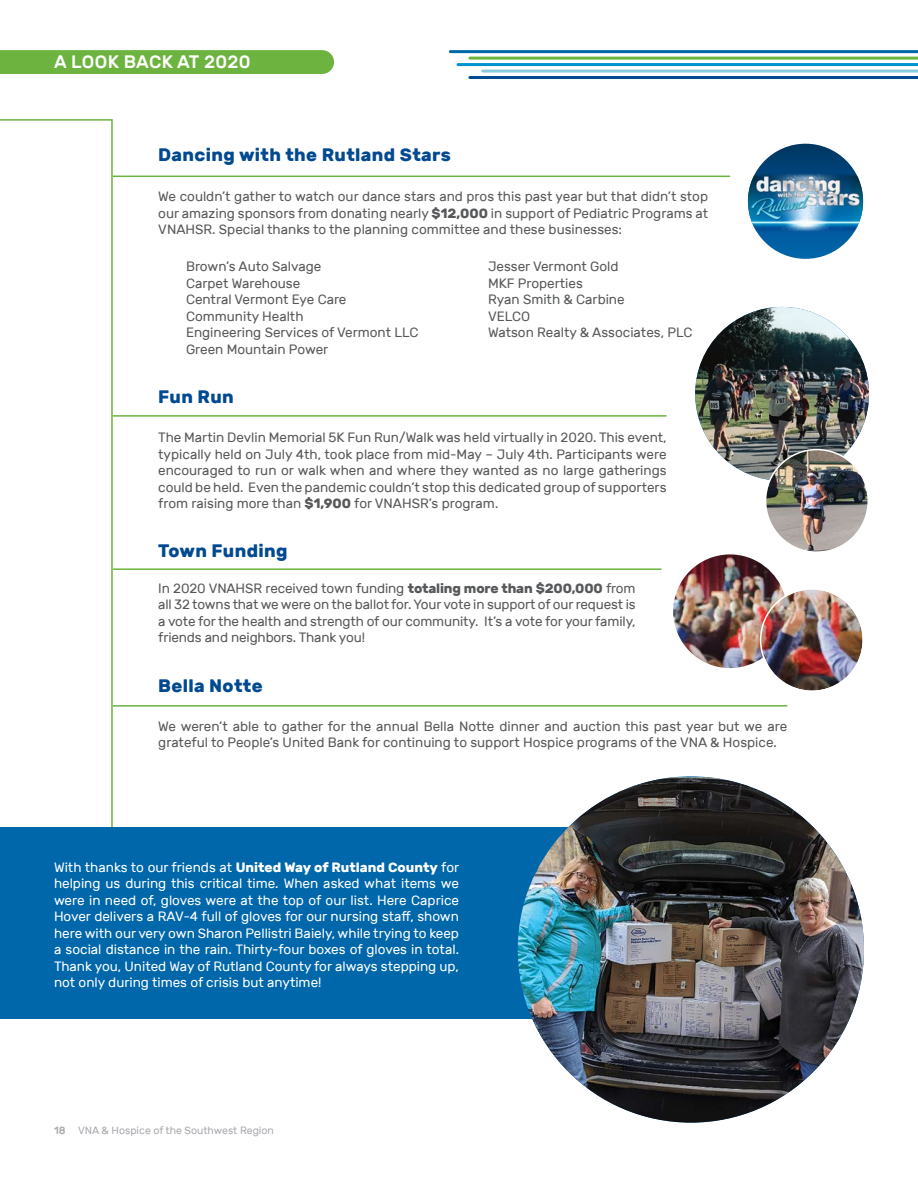
<style>
.page{position:relative;width:918px;height:1188px;background:#fff}
.page>*{position:absolute;margin:0;border:0;box-sizing:border-box;transform-origin:0 0}
.t1{font:700 18px "Rubik";letter-spacing:.02em;color:#014990}
.t2{font:500 18px "Rubik";letter-spacing:.02em;color:#fff}
.t3{font:13.5px/16.5px "Rubik";color:#57585a;text-align:justify}
.t4{font:13.5px/16.5px "Rubik";color:#fff;text-align:justify}
.t5{font:10.5px "Rubik";color:#a8a9ad}
.s1{font-weight:700}
.s2{font-weight:500}
</style>
<div class="page">
<hr style="left:111px;top:120px;width:2px;height:726px;background:#6cb43f">
<div style="left:0;top:50px;width:334px;height:24px;background:#6cb43f"></div>
<hr style="left:450px;top:50px;width:468px;height:3px;background:#0067aa">
<hr style="left:470px;top:57px;width:448px;height:3px;background:#6cb43f">
<hr style="left:458px;top:63px;width:460px;height:3px;background:#0093d0">
<hr style="left:483px;top:70px;width:435px;height:3px;background:#87cbe1">
<hr style="left:470px;top:76px;width:448px;height:3px;background:#014990">
<div style="left:0;top:827px;width:576px;height:192px;background:#0067aa"></div>
<img style="left:518px;top:777px;width:346px;height:346px">
<img style="left:695px;top:307px;width:174px;height:174px;border-radius:87px">
<img style="left:766px;top:450px;width:102px;height:102px;border-radius:51px">
<div style="left:765px;top:449px;width:104px;height:104px;border:2px solid #fff;border-radius:50%"></div>
<svg style="left:748px;top:144px;width:115px;height:115px;background:#024f89"></svg>
<img style="left:748px;top:173px;width:115px;height:59px">
<hr style="left:113px;top:568px;width:549px;height:2px;background:#6cb43f">
<hr style="left:113px;top:176px;width:617px;height:1px;background:#6cb43f">
<hr style="left:113px;top:415px;width:554px;height:2px;background:#6cb43f">
<hr style="left:113px;top:705px;width:674px;height:2px;background:#6cb43f">
<hr style="left:0;top:119px;width:113px;height:2px;background:#6cb43f">
<img style="left:673px;top:552px;width:188px;height:137px">
<div style="left:760px;top:588px;width:104px;height:104px;border:2px solid #fff;border-radius:50%"></div>
<p class="t2" style="left:54px;top:52px;width:198px">A LOOK BACK AT 2020</p>
<p class="t1" style="left:158px;top:144px;width:294px">Dancing with the Rutland Stars</p>
<p class="t3" style="left:158px;top:189px;width:551px">We couldn’t gather to watch our dance stars and pros this past year but that didn’t stop our amazing sponsors from donating nearly <span class="s1">$12,000</span> in support of Pediatric Programs at VNAHSR. Special thanks to the planning committee and these businesses:</p>
<p class="t3" style="left:186px;top:259px;width:137px">Brown’s Auto Salvage</p>
<p class="t3" style="left:186px;top:275px;width:116px">Carpet Warehouse</p>
<p class="t3" style="left:186px;top:292px;width:162px">Central Vermont Eye Care</p>
<p class="t3" style="left:186px;top:308px;width:119px">Community Health</p>
<p class="t3" style="left:186px;top:325px;width:234px">Engineering Services of Vermont LLC</p>
<p class="t3" style="left:186px;top:341px;width:144px">Green Mountain Power</p>
<p class="t1" style="left:158px;top:386px;width:77px">Fun Run</p>
<p class="t3" style="left:488px;top:259px;width:132px">Jesser Vermont Gold</p>
<p class="t3" style="left:488px;top:275px;width:96px">MKF Properties</p>
<p class="t3" style="left:488px;top:292px;width:138px">Ryan Smith &amp; Carbine</p>
<p class="t3" style="left:488px;top:308px;width:44px">VELCO</p>
<p class="t3" style="left:488px;top:325px;width:206px">Watson Realty &amp; Associates, PLC</p>
<p class="t3" style="left:158px;top:430px;width:510px">The Martin Devlin Memorial 5K Fun Run/Walk was held virtually in 2020. This event, typically held on July 4th, took place from mid-May – July 4th. Participants were encouraged to run or walk when and where they wanted as no large gatherings could be held. Even the pandemic couldn’t stop this dedicated group of supporters from raising more than <span class="s1">$1,900</span> for VNAHSR’s program.</p>
<p class="t1" style="left:158px;top:540px;width:131px">Town Funding</p>
<p class="t3" style="left:158px;top:580px;width:479px">In 2020 VNAHSR received town funding <span class="s1">totaling more than $200,000</span> from all 32 towns that we were on the ballot for. Your vote in support of our request is a vote for the health and strength of our community. It’s a vote for your family, friends and neighbors. Thank you!</p>
<p class="t1" style="left:158px;top:675px;width:106px">Bella Notte</p>
<p class="t3" style="left:158px;top:718px;width:631px">We weren’t able to gather for the annual Bella Notte dinner and auction this past year but we are grateful to People’s United Bank for continuing to support Hospice programs of the VNA &amp; Hospice.</p>
<p class="t4" style="left:54px;top:859px;width:407px">With thanks to our friends at <span class="s1">United Way of Rutland County</span> for helping us during this critical time. When asked what items we were in need of, gloves were at the top of our list. Here Caprice Hover delivers a RAV-4 full of gloves for our nursing staff, shown here with our very own Sharon Pellistri Baiely, while trying to keep a social distance in the rain. Thirty-four boxes of gloves in total.<br>Thank you, United Way of Rutland County for always stepping up, not only during times of crisis but anytime!</p>
<p class="t5" style="left:54px;top:1124px;width:221px"><span class="s2">18</span> VNA &amp; Hospice of the Southwest Region</p>
</div>
